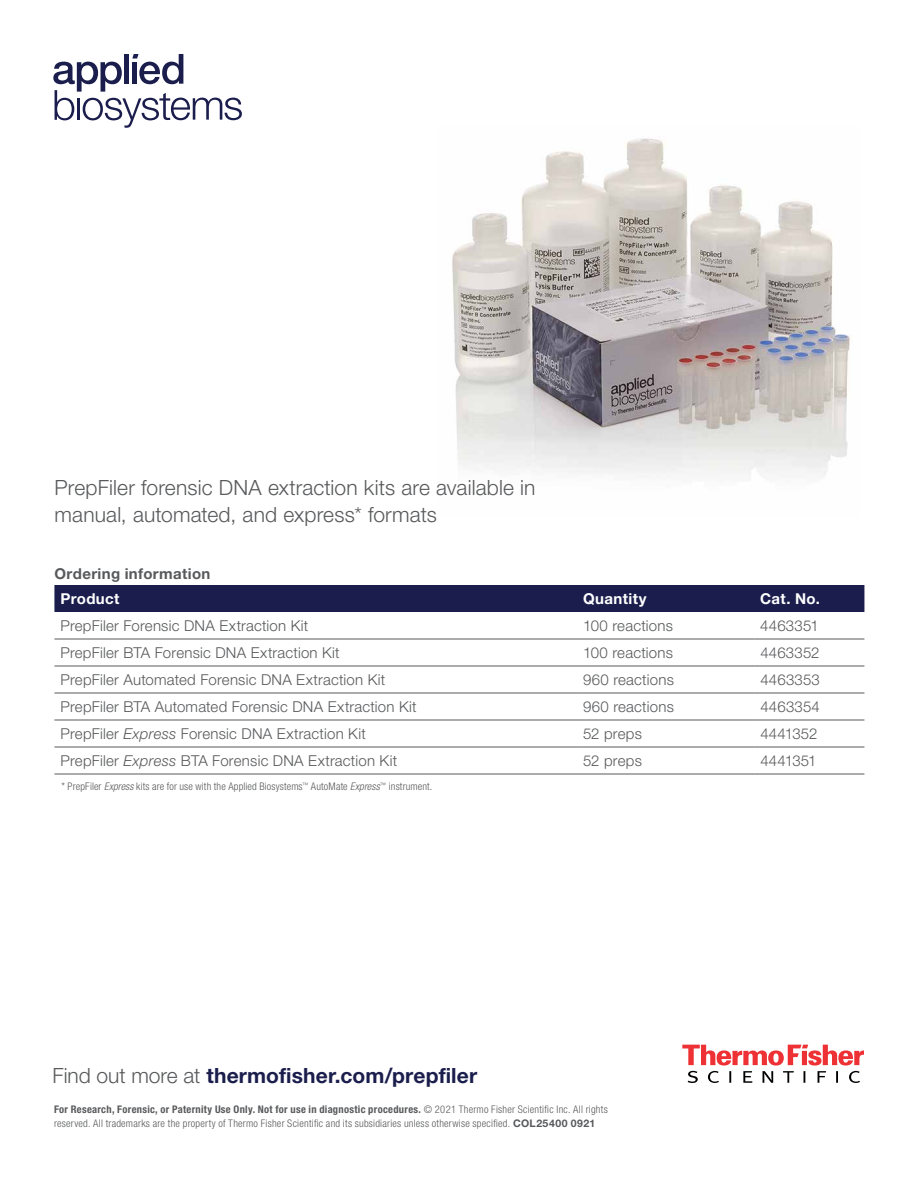
<style>
.page{position:relative;width:918px;height:1188px;background:#fff}
.page>*{position:absolute;margin:0;border:0;box-sizing:border-box;transform-origin:0 0}
.t1{font:300 21px/27px "Helvetica Neue LTW1 G";letter-spacing:.005em;color:#58595b}
.t2{font:700 21px "Helvetica Neue LTW1 G";letter-spacing:.005em;color:#1b1e4d}
.t3{font:300 15px "Helvetica Neue LTW1 G";letter-spacing:.015em;color:#58595b}
.t4{font:700 15px "Helvetica Neue LTW1 G";letter-spacing:.025em;color:#fff}
.t5{font:700 15px "Helvetica Neue LTW1 G";letter-spacing:.025em;color:#58595b}
.t6{font:300 15px "Helvetica Neue LTW1 G";letter-spacing:-.02em;color:#58595b}
.t7{font:300 condensed 10.5px/13.5px "Helvetica Neue LTW1 G";letter-spacing:.02em;color:#58595b}
.s1{font-style:italic}
.s2{font-weight:300;color:#58595b}
.s3{font-weight:700}
.s4{font-weight:700;font-stretch:normal}
</style>
<div class="page">
<svg style="left:682px;top:1045px;width:182px;height:38px"></svg>
<img style="left:452px;top:138px;width:401px;height:339px">
<svg style="left:53px;top:54px;width:189px;height:74px"></svg>
<div style="left:54px;top:585px;width:810px;height:27px;background:#1b1e4d"></div>
<hr style="left:54px;top:639px;width:523px;height:1px;background:#58595b">
<hr style="left:577px;top:639px;width:177px;height:1px;background:#58595b">
<hr style="left:754px;top:639px;width:110px;height:1px;background:#58595b">
<hr style="left:54px;top:666px;width:523px;height:1px;background:#58595b">
<hr style="left:577px;top:666px;width:177px;height:1px;background:#58595b">
<hr style="left:754px;top:666px;width:110px;height:1px;background:#58595b">
<hr style="left:54px;top:693px;width:523px;height:1px;background:#58595b">
<hr style="left:577px;top:693px;width:177px;height:1px;background:#58595b">
<hr style="left:754px;top:693px;width:110px;height:1px;background:#58595b">
<hr style="left:54px;top:720px;width:523px;height:1px;background:#58595b">
<hr style="left:577px;top:720px;width:177px;height:1px;background:#58595b">
<hr style="left:754px;top:720px;width:110px;height:1px;background:#58595b">
<hr style="left:54px;top:747px;width:523px;height:1px;background:#58595b">
<hr style="left:577px;top:747px;width:177px;height:1px;background:#58595b">
<hr style="left:754px;top:747px;width:110px;height:1px;background:#58595b">
<hr style="left:54px;top:774px;width:523px;height:1px;background:#58595b">
<hr style="left:577px;top:774px;width:177px;height:1px;background:#58595b">
<hr style="left:754px;top:774px;width:110px;height:1px;background:#58595b">
<h1 class="t1" style="left:55px;top:474px;width:483px">PrepFiler forensic DNA extraction kits are available in manual, automated, and express* formats</h1>
<p class="t5" style="left:54px;top:564px;width:158px">Ordering information</p>
<p class="t4" style="left:60px;top:589px;width:61px">Product</p>
<p class="t4" style="left:583px;top:589px;width:65px">Quantity</p>
<p class="t4" style="left:760px;top:589px;width:61px">Cat. No.</p>
<p class="t3" style="left:60px;top:616px;width:249px">PrepFiler Forensic DNA Extraction Kit</p>
<p class="t3" style="left:583px;top:616px;width:91px">100 reactions</p>
<p class="t3" style="left:760px;top:616px;width:60px">4463351</p>
<p class="t3" style="left:60px;top:643px;width:281px">PrepFiler BTA Forensic DNA Extraction Kit</p>
<p class="t3" style="left:583px;top:643px;width:91px">100 reactions</p>
<p class="t3" style="left:760px;top:643px;width:61px">4463352</p>
<p class="t3" style="left:60px;top:670px;width:326px">PrepFiler Automated Forensic DNA Extraction Kit</p>
<p class="t3" style="left:583px;top:670px;width:92px">960 reactions</p>
<p class="t3" style="left:760px;top:670px;width:61px">4463353</p>
<p class="t3" style="left:61px;top:697px;width:358px">PrepFiler BTA Automated Forensic DNA Extraction Kit</p>
<p class="t3" style="left:583px;top:697px;width:92px">960 reactions</p>
<p class="t3" style="left:760px;top:697px;width:61px">4463354</p>
<p class="t3" style="left:61px;top:724px;width:307px">PrepFiler <span class="s1">Express</span> Forensic DNA Extraction Kit</p>
<p class="t3" style="left:583px;top:724px;width:60px">52 preps</p>
<p class="t3" style="left:760px;top:724px;width:59px">4441352</p>
<p class="t3" style="left:61px;top:751px;width:338px">PrepFiler <span class="s1">Express</span> BTA Forensic DNA Extraction Kit</p>
<p class="t3" style="left:583px;top:751px;width:60px">52 preps</p>
<p class="t6" style="left:760px;top:751px;width:58px">4441351</p>
<p class="t7" style="left:62px;top:780px;width:372px">* PrepFiler <span class="s1">Express</span> kits are for use with the Applied Biosystems<sup>™</sup> AutoMate <span class="s1">Express</span><sup>™</sup> instrument.</p>
<h1 class="t2" style="left:52px;top:1063px;width:426px"><span class="s2">Find out more at</span> thermofisher.com/prepfiler</h1>
<p class="t7" style="left:54px;top:1103px;width:555px"><span class="s3">For Research, Forensic, or Paternity Use Only. Not for use in diagnostic procedures.</span> © 2021 Thermo Fisher Scientific Inc. All rights reserved. All trademarks are the property of Thermo Fisher Scientific and its subsidiaries unless otherwise specified. <span class="s4">COL25400 0921</span></p>
</div>
